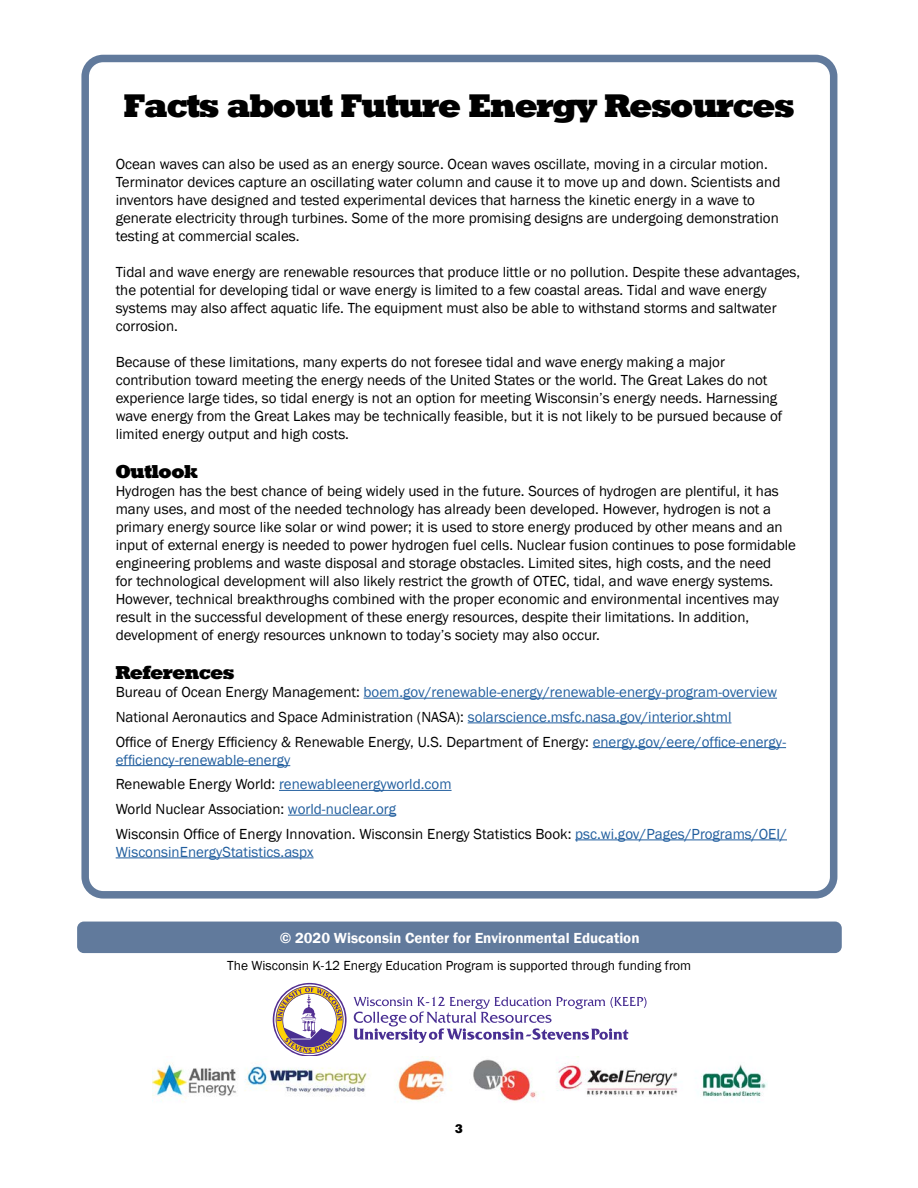
<style>
.page{position:relative;width:918px;height:1188px;background:#fff}
.page>*{position:absolute;margin:0;border:0;box-sizing:border-box;transform-origin:0 0}
.t1{font:31.5px "Roland";letter-spacing:-.01em;color:#000}
.t2{font:18px "Roland";color:#000}
.t3{font:15px/18px "Franklin Gothic";color:#000}
.t4{font:600 15px "Franklin Gothic";color:#fff}
.t5{font:15px "Franklin Gothic";color:#215e9e}
.t6{font:13.5px "Franklin Gothic";color:#000}
.t7{font:12px "Roland";color:#000}
.s1{color:#215e9e}
</style>
<div class="page">
<div style="left:81px;top:55px;width:756px;height:844px;border:8px solid #617a9c;border-radius:18px"></div>
<div style="left:77px;top:922px;width:765px;height:31px;background:#617a9c;border-radius:7px"></div>
<svg style="left:353px;top:996px;width:294px;height:47px"></svg>
<svg style="left:273px;top:983px;width:74px;height:73px"></svg>
<img style="left:152px;top:1057px;width:615px;height:45px">
<hr style="left:364px;top:698px;width:413px;height:1px;background:#215e9e">
<hr style="left:468px;top:723px;width:263px;height:1px;background:#215e9e">
<hr style="left:593px;top:747px;width:193px;height:1px;background:#215e9e">
<hr style="left:116px;top:765px;width:174px;height:1px;background:#215e9e">
<hr style="left:279px;top:790px;width:173px;height:1px;background:#215e9e">
<hr style="left:288px;top:815px;width:108px;height:1px;background:#215e9e">
<hr style="left:575px;top:840px;width:212px;height:1px;background:#215e9e">
<hr style="left:116px;top:858px;width:198px;height:1px;background:#215e9e">
<h1 class="t1" style="left:124px;top:88px;width:671px">Facts about Future Energy Resources</h1>
<p class="t3" style="left:116px;top:155px;width:666px">Ocean waves can also be used as an energy source. Ocean waves oscillate, moving in a circular motion.<br>Terminator devices capture an oscillating water column and cause it to move up and down. Scientists and inventors have designed and tested experimental devices that harness the kinetic energy in a wave to generate electricity through turbines. Some of the more promising designs are undergoing demonstration testing at commercial scales.</p>
<p class="t3" style="left:116px;top:263px;width:686px">Tidal and wave energy are renewable resources that produce little or no pollution. Despite these advantages, the potential for developing tidal or wave energy is limited to a few coastal areas. Tidal and wave energy systems may also affect aquatic life. The equipment must also be able to withstand storms and saltwater corrosion.</p>
<p class="t3" style="left:116px;top:353px;width:668px">Because of these limitations, many experts do not foresee tidal and wave energy making a major contribution toward meeting the energy needs of the United States or the world. The Great Lakes do not experience large tides, so tidal energy is not an option for meeting Wisconsin’s energy needs. Harnessing wave energy from the Great Lakes may be technically feasible, but it is not likely to be pursued because of limited energy output and high costs.</p>
<p class="t2" style="left:116px;top:461px;width:83px">Outlook</p>
<p class="t3" style="left:116px;top:482px;width:682px">Hydrogen has the best chance of being widely used in the future. Sources of hydrogen are plentiful, it has many uses, and most of the needed technology has already been developed. However, hydrogen is not a primary energy source like solar or wind power; it is used to store energy produced by other means and an input of external energy is needed to power hydrogen fuel cells. Nuclear fusion continues to pose formidable engineering problems and waste disposal and storage obstacles. Limited sites, high costs, and the need<br>for technological development will also likely restrict the growth of OTEC, tidal, and wave energy systems.<br>However, technical breakthroughs combined with the proper economic and environmental incentives may result in the successful development of these energy resources, despite their limitations. In addition, development of energy resources unknown to today’s society may also occur.</p>
<p class="t2" style="left:116px;top:662px;width:120px">References</p>
<p class="t3" style="left:116px;top:680px;width:672px;line-height:24.8px">Bureau of Ocean Energy Management: <span class="s1">boem.gov/renewable-energy/renewable-energy-program-overview<br></span>National Aeronautics and Space Administration (NASA): <span class="s1">solarscience.msfc.nasa.gov/interior.shtml<br></span>Office of Energy Efficiency &amp; Renewable Energy, U.S. Department of Energy: <span class="s1">energy.gov/eere/office-energy-</span></p>
<p class="t3" style="left:116px;top:747px;width:673px;line-height:24.8px"><span class="s1">efficiency-renewable-energy<br></span>Renewable Energy World: <span class="s1">renewableenergyworld.com<br></span>World Nuclear Association: <span class="s1">world-nuclear.org<br></span>Wisconsin Office of Energy Innovation. Wisconsin Energy Statistics Book: <span class="s1">psc.wi.gov/Pages/Programs/OEI/</span></p>
<p class="t5" style="left:116px;top:842px;width:199px">WisconsinEnergyStatistics.aspx</p>
<p class="t4" style="left:280px;top:928px;width:361px">© 2020 Wisconsin Center for Environmental Education</p>
<p class="t6" style="left:227px;top:957px;width:465px">The Wisconsin K-12 Energy Education Program is supported through funding from</p>
<p class="t7" style="left:455px;top:1122px;width:9px">3</p>
</div>
